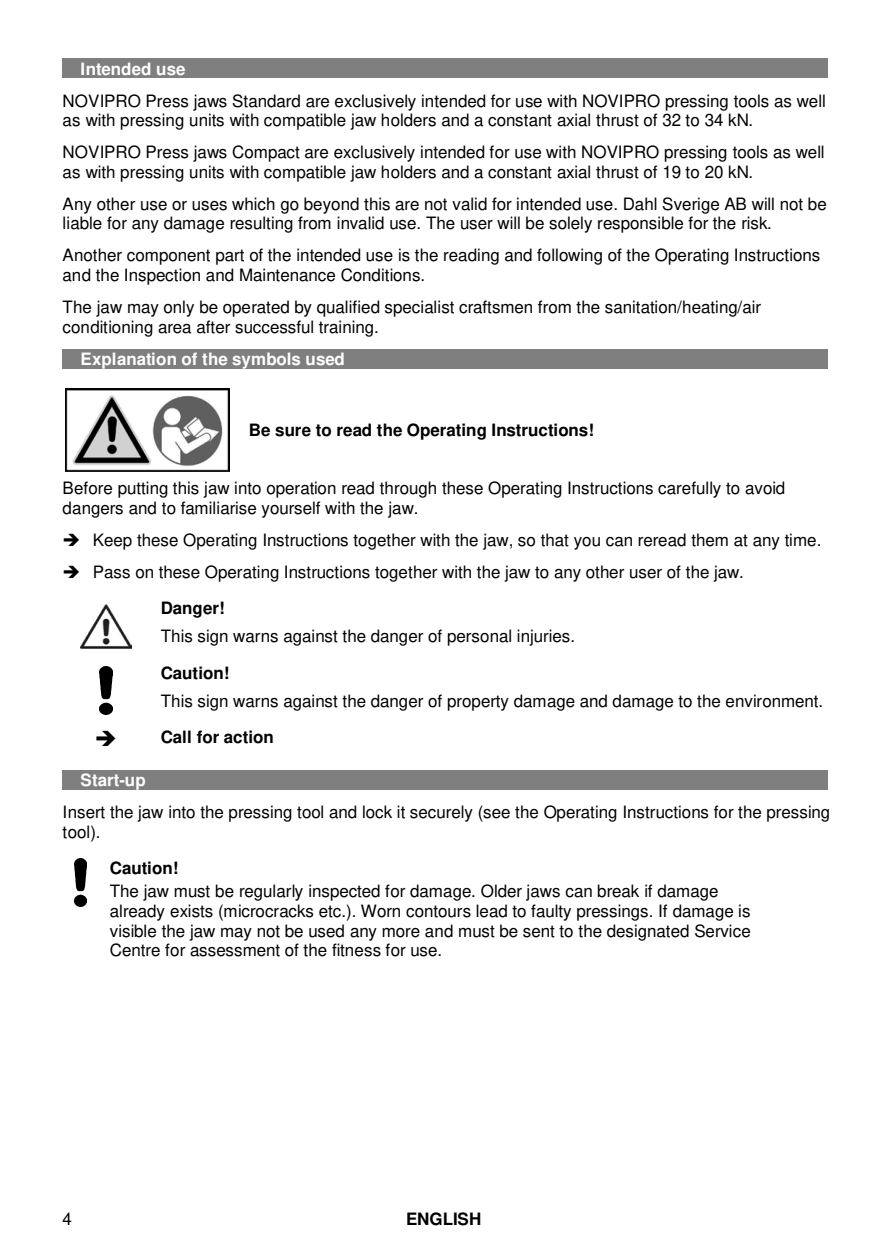
<style>
.page{position:relative;width:893px;height:1259px;background:#fff}
.page>*{position:absolute;margin:0;border:0;box-sizing:border-box;transform-origin:0 0}
.t1{font:17.1px/19.5px "Helvetica";letter-spacing:-.005em;color:#000}
.t2{font:700 17.1px "Helvetica";color:#000}
.t3{font:700 17.1px "Helvetica";letter-spacing:.005em;color:#fff}
.s1{font-weight:700}
</style>
<div class="page">
<img style="left:66px;top:389px;width:164px;height:82px">
<div style="left:63px;top:58px;width:765px;height:20px;background:#7f7f7f"></div>
<div style="left:63px;top:349px;width:765px;height:19px;background:#7f7f7f"></div>
<img style="left:81px;top:604px;width:50px;height:45px">
<img style="left:100px;top:667px;width:12px;height:48px">
<div style="left:63px;top:770px;width:765px;height:20px;background:#7f7f7f"></div>
<img style="left:74px;top:858px;width:13px;height:48px">
<p class="t3" style="left:81px;top:62px;width:106px">Intended use</p>
<p class="t1" style="left:63px;top:91px;width:765px">NOVIPRO Press jaws Standard are exclusively intended for use with NOVIPRO pressing tools as well as with pressing units with compatible jaw holders and a constant axial thrust of 32 to 34 kN.</p>
<p class="t1" style="left:63px;top:142px;width:763px">NOVIPRO Press jaws Compact are exclusively intended for use with NOVIPRO pressing tools as well as with pressing units with compatible jaw holders and a constant axial thrust of 19 to 20 kN.</p>
<p class="t1" style="left:63px;top:194px;width:766px">Any other use or uses which go beyond this are not valid for intended use. Dahl Sverige AB will not be liable for any damage resulting from invalid use. The user will be solely responsible for the risk.</p>
<p class="t1" style="left:63px;top:246px;width:759px">Another component part of the intended use is the reading and following of the Operating Instructions and the Inspection and Maintenance Conditions.</p>
<p class="t1" style="left:63px;top:297px;width:700px">The jaw may only be operated by qualified specialist craftsmen from the sanitation/heating/air conditioning area after successful training.</p>
<p class="t3" style="left:81px;top:352px;width:266px">Explanation of the symbols used</p>
<p class="t2" style="left:249px;top:423px;width:347px">Be sure to read the Operating Instructions!</p>
<p class="t1" style="left:63px;top:478px;width:724px">Before putting this jaw into operation read through these Operating Instructions carefully to avoid dangers and to familiarise yourself with the jaw.</p>
<p class="t1" style="left:63px;top:530px;width:760px">➔ Keep these Operating Instructions together with the jaw, so that you can reread them at any time.</p>
<p class="t1" style="left:161px;top:554px;width:585px;line-height:36.3px;text-indent:-98px">➔ Pass on these Operating Instructions together with the jaw to any other user of the jaw.<br><span class="s1">Danger!</span></p>
<p class="t1" style="left:161px;top:627px;width:416px">This sign warns against the danger of personal injuries.</p>
<p class="t2" style="left:161px;top:666px;width:70px">Caution!</p>
<p class="t1" style="left:161px;top:691px;width:664px">This sign warns against the danger of property damage and damage to the environment.</p>
<p class="t2" style="left:95px;top:730px;width:181px">➔ Call for action</p>
<p class="t3" style="left:81px;top:773px;width:67px">Start-up</p>
<p class="t1" style="left:63px;top:802px;width:769px">Insert the jaw into the pressing tool and lock it securely (see the Operating Instructions for the pressing tool).</p>
<p class="t2" style="left:110px;top:861px;width:70px">Caution!</p>
<p class="t1" style="left:110px;top:881px;width:643px">The jaw must be regularly inspected for damage. Older jaws can break if damage already exists (microcracks etc.). Worn contours lead to faulty pressings. If damage is visible the jaw may not be used any more and must be sent to the designated Service Centre for assessment of the fitness for use.</p>
<p class="t1" style="left:63px;top:1209px;width:11px">4</p>
<p class="t2" style="left:406px;top:1212px;width:77px">ENGLISH</p>
</div>
